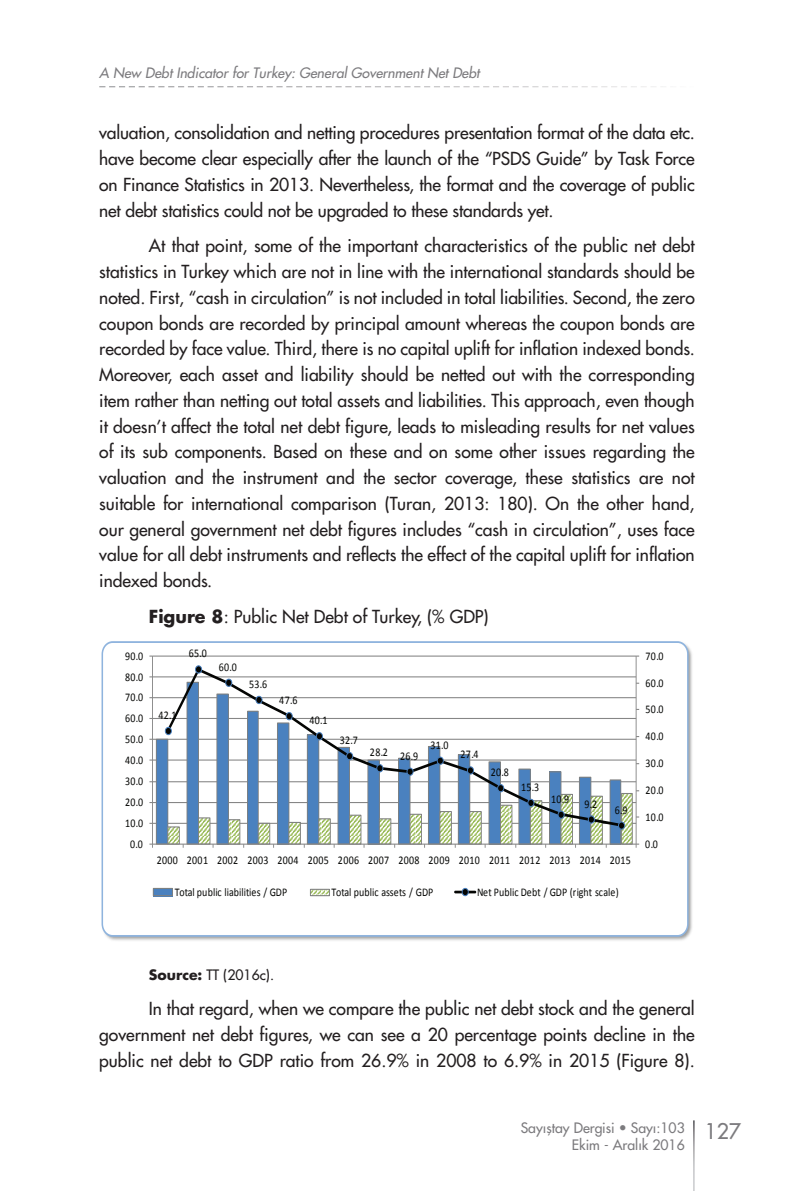
<style>
.page{position:relative;width:794px;height:1191px;background:#fff}
.page>*{position:absolute;margin:0;border:0;box-sizing:border-box;transform-origin:0 0}
.t1{font:21px "Futura Normal Tr";color:#7c7b7e}
.t2{font:17.5px/25.7px "Futura Normal Tr";color:#231f20;text-align:justify}
.t3{font:italic 14px "Futura Tr";color:#7c7b7e}
.t4{font:14px/17.5px "Futura Normal Tr";color:#7c7b7e;text-align:right}
.t5{font:14px "Futura Normal Tr";color:#231f20}
.t6{font:11.72px "Calibri";letter-spacing:.03em;color:#040503;scale:.85 1}
.t7{font:11.72px "Calibri";color:#040503;scale:.85 1}
.t8{font:11.72px "Calibri";letter-spacing:-.005em;color:#040503;scale:.85 1}
.s1{font-family:"Futura Tr";font-weight:700}
</style>
<div class="page">
<svg style="left:100px;top:86px;width:563px;height:1px"></svg>
<svg style="left:101px;top:641px;width:588px;height:296px"></svg>
<p class="t3" style="left:99px;top:64px;width:382px">A New Debt Indicator for Turkey: General Government Net Debt</p>
<p class="t2" style="left:99px;top:120px;width:597px">valuation, consolidation and netting procedures presentation format of the data etc. have become clear especially after the launch of the “PSDS Guide” by Task Force on Finance Statistics in 2013. Nevertheless, the format and the coverage of public net debt statistics could not be upgraded to these standards yet.</p>
<p class="t2" style="left:99px;top:233px;width:597px;text-indent:50px">At that point, some of the important characteristics of the public net debt statistics in Turkey which are not in line with the international standards should be noted. First, “cash in circulation” is not included in total liabilities. Second, the zero coupon bonds are recorded by principal amount whereas the coupon bonds are recorded by face value. Third, there is no capital uplift for inflation indexed bonds.<br>Moreover, each asset and liability should be netted out with the corresponding item rather than netting out total assets and liabilities. This approach, even though it doesn’t affect the total net debt figure, leads to misleading results for net values of its sub components. Based on these and on some other issues regarding the valuation and the instrument and the sector coverage, these statistics are not suitable for international comparison (Turan, 2013: 180). On the other hand, our general government net debt figures includes “cash in circulation”, uses face value for all debt instruments and reflects the effect of the capital uplift for inflation indexed bonds.</p>
<p class="t2" style="left:149px;top:603px;width:341px"><span class="s1">Figure 8</span>: Public Net Debt of Turkey, (% GDP)</p>
<p class="t6" style="left:125px;top:648px;width:23px">90.0</p>
<p class="t6" style="left:189px;top:646px;width:23px">65.0</p>
<p class="t6" style="left:645px;top:648px;width:23px">70.0</p>
<p class="t6" style="left:219px;top:659px;width:23px">60.0</p>
<p class="t6" style="left:125px;top:669px;width:23px">80.0</p>
<p class="t6" style="left:249px;top:676px;width:23px">53.6</p>
<p class="t6" style="left:645px;top:675px;width:23px">60.0</p>
<p class="t6" style="left:125px;top:690px;width:23px">70.0</p>
<p class="t6" style="left:125px;top:711px;width:23px">60.0</p>
<p class="t6" style="left:158px;top:707px;width:23px">42.1</p>
<p class="t6" style="left:279px;top:693px;width:23px">47.6</p>
<p class="t6" style="left:309px;top:713px;width:23px">40.1</p>
<p class="t6" style="left:645px;top:702px;width:23px">50.0</p>
<p class="t6" style="left:125px;top:732px;width:23px">50.0</p>
<p class="t6" style="left:125px;top:753px;width:23px">40.0</p>
<p class="t6" style="left:125px;top:774px;width:23px">30.0</p>
<p class="t6" style="left:125px;top:794px;width:23px">20.0</p>
<p class="t6" style="left:125px;top:815px;width:23px">10.0</p>
<p class="t6" style="left:340px;top:733px;width:23px">32.7</p>
<p class="t6" style="left:370px;top:746px;width:58px">28.2 26.9</p>
<p class="t6" style="left:430px;top:737px;width:23px">31.0</p>
<p class="t6" style="left:460px;top:747px;width:23px">27.4</p>
<p class="t6" style="left:491px;top:765px;width:23px">20.8</p>
<p class="t6" style="left:521px;top:779px;width:23px">15.3</p>
<p class="t6" style="left:551px;top:791px;width:23px">10.9</p>
<p class="t6" style="left:584px;top:796px;width:16px">9.2</p>
<p class="t6" style="left:614px;top:802px;width:16px">6.9</p>
<p class="t6" style="left:645px;top:729px;width:23px">40.0</p>
<p class="t6" style="left:645px;top:756px;width:23px">30.0</p>
<p class="t6" style="left:645px;top:782px;width:23px">20.0</p>
<p class="t6" style="left:645px;top:809px;width:23px">10.0</p>
<p class="t6" style="left:130px;top:836px;width:16px">0.0</p>
<p class="t6" style="left:645px;top:836px;width:16px">0.0</p>
<p class="t6" style="left:157px;top:852px;width:559px">2000 2001 2002 2003 2004 2005 2006 2007 2008 2009 2010 2011 2012 2013 2014 2015</p>
<p class="t7" style="left:175px;top:884px;width:134px">Total public liabilities / GDP</p>
<p class="t8" style="left:331px;top:884px;width:121px">Total public assets / GDP</p>
<p class="t7" style="left:477px;top:884px;width:168px">Net Public Debt / GDP (right scale)</p>
<p class="t5" style="left:149px;top:965px;width:127px"><span class="s1">Source:</span> TT (2016c).</p>
<p class="t2" style="left:99px;top:996px;width:597px;text-indent:50px">In that regard, when we compare the public net debt stock and the general government net debt figures, we can see a 20 percentage points decline in the public net debt to GDP ratio from 26.9% in 2008 to 6.9% in 2015 (Figure 8).</p>
<p class="t4" style="left:521px;top:1118px;width:166px">Sayıştay Dergisi • Sayı:103<br>Ekim - Aralık 2016</p>
<p class="t1" style="left:704px;top:1117px;width:38px">127</p>
</div>
